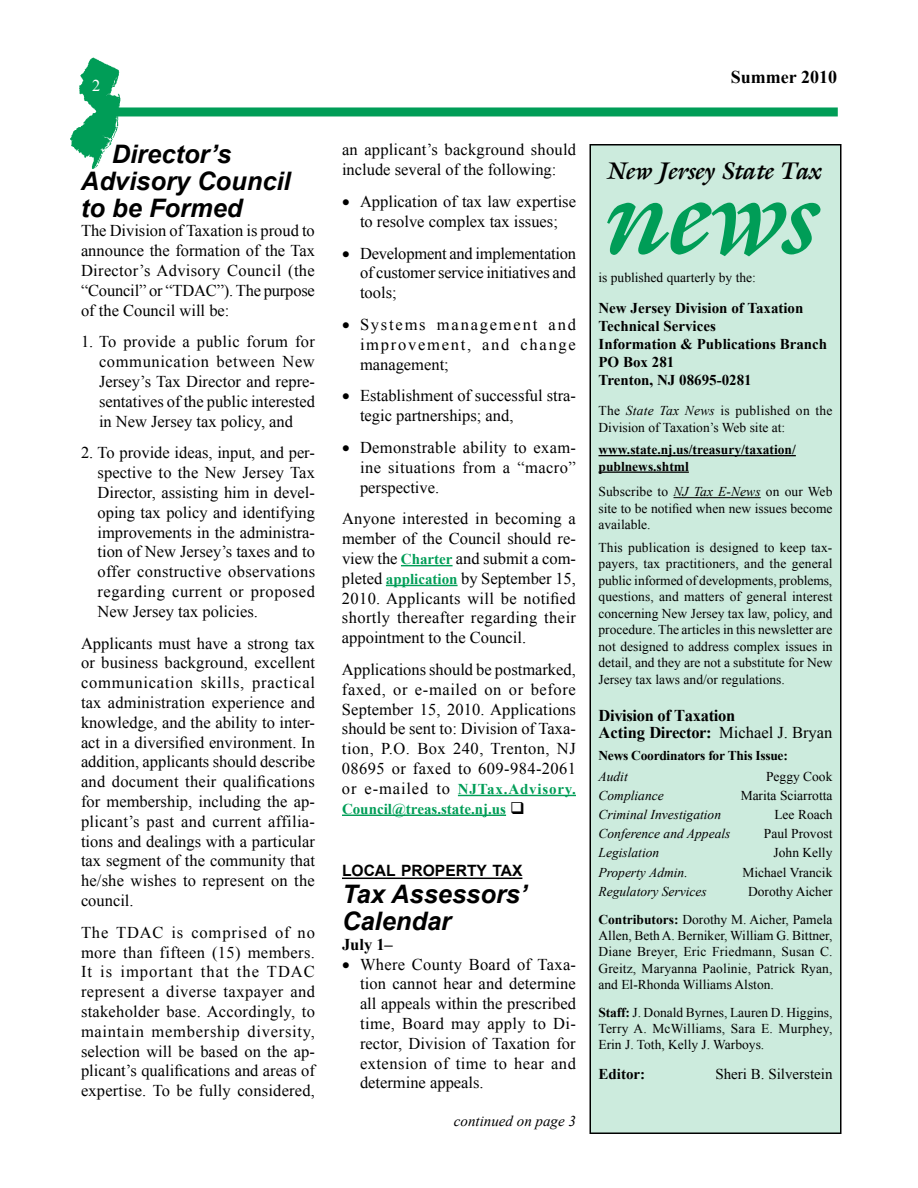
<style>
.page{position:relative;width:918px;height:1188px;background:#fff}
.page>*{position:absolute;margin:0;border:0;box-sizing:border-box;transform-origin:0 0}
.t1{font:108px "Joulliard Bold Italic SWFTE";color:#009d57}
.t2{font:italic 700 25.5px/27px "Arial";color:#000}
.t3{font:24px "Joulliard Bold Italic SWFTE";color:#000}
.t4{font:700 18px "Times New Roman";color:#000}
.t5{font:16.5px/19.8px "Times New Roman";color:#000;text-align:justify}
.t6{font:700 16.5px/16.5px "Times New Roman";letter-spacing:-.02em;color:#000}
.t7{font:16.5px "Times New Roman";color:#fff}
.t8{font:15.6px "Arial Bold MT SC800";color:#000}
.t9{font:700 15px/18px "Times New Roman";color:#000}
.t10{font:700 15px/19.8px "Times New Roman";color:#009d57}
.t11{font:15px "Times New Roman";color:#000}
.t12{font:italic 15px "Times New Roman";color:#000}
.t13{font:13.5px/16.5px "Times New Roman";color:#000;text-align:justify}
.t14{font:italic 13.5px "Times New Roman";color:#000}
.t15{font:700 13.5px/16.5px "Times New Roman";color:#000}
.t16{font:700 13.5px "Times New Roman";letter-spacing:-.02em;color:#000}
.s1{font-weight:700;font-size:15px;color:#009d57}
.s2{font-weight:400;font-size:16.5px;color:#000}
.s3{color:#000}
.s4{font-style:italic}
.s5{font-weight:400}
.s6{font-weight:700}
</style>
<div class="page">
<img style="left:70px;top:57px;width:57px;height:112px">
<div style="left:113px;top:107px;width:725px;height:9px;background:#009d57"></div>
<div style="left:590px;top:145px;width:251px;height:988px;background:#ccebdd"></div>
<hr style="left:598px;top:455px;width:198px;height:1px;background:#000">
<hr style="left:598px;top:472px;width:91px;height:1px;background:#000">
<hr style="left:674px;top:497px;width:87px;height:1px;background:#000">
<div style="left:590px;top:144px;width:252px;height:990px;border:2px solid #000"></div>
<hr style="left:401px;top:565px;width:52px;height:1px;background:#009d57">
<hr style="left:386px;top:585px;width:72px;height:1px;background:#009d57">
<hr style="left:458px;top:795px;width:118px;height:1px;background:#009d57">
<hr style="left:342px;top:815px;width:164px;height:1px;background:#009d57">
<hr style="left:342px;top:878px;width:180px;height:1px;background:#000">
<p class="t7" style="left:92px;top:75px;width:10px">2</p>
<h2 class="t2" style="left:81px;top:141px;width:211px;text-indent:31px">Director’s<br>Advisory Council to be Formed</h2>
<p class="t5" style="left:81px;top:221px;width:235px">The Division of Taxation is proud to announce the formation of the Tax Director’s Advisory Council (the “Council” or “TDAC”). The purpose of the Council will be:</p>
<p class="t5" style="left:99px;top:332px;width:218px;text-indent:-18px">1. To provide a public forum for communication between New Jersey’s Tax Director and repre&shy;sentatives of the public interested in New Jersey tax policy, and</p>
<p class="t5" style="left:98px;top:443px;width:219px;text-indent:-16px">2. To provide ideas, input, and per&shy;spective to the New Jersey Tax Director, assisting him in devel&shy;oping tax policy and identifying improvements in the administra&shy;tion of New Jersey’s taxes and to offer constructive observations regarding current or proposed New Jersey tax policies.</p>
<p class="t5" style="left:81px;top:633px;width:236px">Applicants must have a strong tax or business background, excellent communication skills, practical tax administration experience and knowledge, and the ability to inter&shy;act in a diversified environment. In addition, applicants should describe and document their qualifications for membership, including the ap&shy;plicant’s past and current affilia&shy;tions and dealings with a particular tax segment of the community that he/she wishes to represent on the council.</p>
<p class="t5" style="left:81px;top:922px;width:236px">The TDAC is comprised of no more than fifteen (15) members.<br>It is important that the TDAC represent a diverse taxpayer and stakeholder base. Accordingly, to maintain membership diversity, selection will be based on the ap&shy;plicant’s qualifications and areas of expertise. To be fully considered,</p>
<p class="t4" style="left:731px;top:64px;width:108px">Summer 2010</p>
<p class="t5" style="left:342px;top:140px;width:236px">an applicant’s background should include several of the following:</p>
<p class="t5" style="left:342px;top:191px;width:236px;text-align:center">• Application of tax law expertise to resolve complex tax issues;</p>
<p class="t5" style="left:360px;top:243px;width:218px;text-indent:-18px">• Development and implementation of customer service initiatives and tools;</p>
<p class="t5" style="left:360px;top:314px;width:217px;text-indent:-18px">• Systems management and improvement, and change management;</p>
<p class="t5" style="left:360px;top:386px;width:218px;text-indent:-18px">• Establishment of successful stra&shy;tegic partnerships; and,</p>
<p class="t5" style="left:360px;top:437px;width:218px;text-indent:-18px">• Demonstrable ability to exam&shy;ine situations from a “macro” perspective.</p>
<p class="t5" style="left:342px;top:509px;width:236px">Anyone interested in becoming a member of the Council should re&shy;view the <span class="s1">Charter</span> and submit a com&shy;pleted <span class="s1">application</span> by September 15, 2010. Applicants will be notified shortly thereafter regarding their appointment to the Council.</p>
<p class="t5" style="left:342px;top:659px;width:236px">Applications should be postmarked, faxed, or e-mailed on or before September 15, 2010. Applications should be sent to: Division of Taxa&shy;tion, P.O. Box 240, Trenton, NJ 08695 or faxed to 609-984-2061</p>
<p class="t10" style="left:342px;top:779px;width:236px"><span class="s2">or e-mailed to</span> NJTax.Advisory.<br>Council@treas.state.nj.us <span class="s3">❑</span></p>
<p class="t8" style="left:342px;top:860px;width:182px">LOCAL PROPERTY TAX</p>
<h2 class="t2" style="left:342px;top:882px;width:187px">Tax Assessors’<br>Calendar</h2>
<p class="t6" style="left:342px;top:936px;width:52px">July 1–</p>
<p class="t5" style="left:360px;top:954px;width:218px;text-indent:-18px">• Where County Board of Taxa&shy;tion cannot hear and determine all appeals within the prescribed time, Board may apply to Di&shy;rector, Division of Taxation for extension of time to hear and determine appeals.</p>
<p class="t12" style="left:454px;top:1111px;width:124px">continued on page 3</p>
<h3 class="t3" style="left:609px;top:154px;width:215px">New Jersey State Tax</h3>
<h1 class="t1" style="left:609px;top:146px;width:214px">news</h1>
<p class="t13" style="left:598px;top:269px;width:159px">is published quarterly by the:</p>
<p class="t9" style="left:598px;top:299px;width:230px">New Jersey Division of Taxation<br>Technical Services<br>Information &amp; Publications Branch<br>PO Box 281<br>Trenton, NJ 08695-0281</p>
<p class="t13" style="left:598px;top:402px;width:236px">The <span class="s4">State Tax News</span> is published on the<br>Division of Taxation’s Web site at:</p>
<p class="t15" style="left:598px;top:441px;width:199px">www.state.nj.us/treasury/taxation/ publnews.shtml</p>
<p class="t13" style="left:598px;top:483px;width:236px">Subscribe to <span class="s4">NJ Tax E-News</span> on our Web site to be notified when new issues become available.</p>
<p class="t13" style="left:599px;top:539px;width:236px">This publication is designed to keep tax&shy;payers, tax practitioners, and the general public informed of developments, problems, questions, and matters of general interest concerning New Jersey tax law, policy, and procedure. The articles in this newsletter are not designed to address complex issues in detail, and they are not a substitute for New Jersey tax laws and/or regulations.</p>
<p class="t6" style="left:598px;top:707px;width:235px">Division of Taxation<br>Acting Director: <span class="s5">Michael J. Bryan</span></p>
<p class="t16" style="left:598px;top:746px;width:191px">News Coordinators for This Issue:</p>
<p class="t14" style="left:598px;top:767px;width:31px">Audit</p>
<p class="t13" style="left:766px;top:768px;width:68px">Peggy Cook</p>
<p class="t14" style="left:598px;top:786px;width:67px">Compliance</p>
<p class="t13" style="left:741px;top:787px;width:93px">Marita Sciarrotta</p>
<p class="t14" style="left:598px;top:805px;width:124px">Criminal Investigation</p>
<p class="t13" style="left:774px;top:806px;width:60px">Lee Roach</p>
<p class="t14" style="left:598px;top:824px;width:133px">Conference and Appeals</p>
<p class="t13" style="left:764px;top:825px;width:70px">Paul Provost</p>
<p class="t14" style="left:598px;top:844px;width:62px">Legislation</p>
<p class="t13" style="left:774px;top:844px;width:60px">John Kelly</p>
<p class="t14" style="left:598px;top:863px;width:91px">Property Admin.</p>
<p class="t13" style="left:742px;top:864px;width:92px">Michael Vrancik</p>
<p class="t14" style="left:598px;top:882px;width:110px">Regulatory Services</p>
<p class="t13" style="left:598px;top:877px;width:236px;line-height:28.2px;text-align:right">Dorothy Aicher<br><span class="s6">Contributors:</span> Dorothy M. Aicher, Pamela</p>
<p class="t13" style="left:598px;top:927px;width:236px">Allen, Beth A. Berniker, William G. Bittner, Diane Breyer, Eric Friedmann, Susan C.<br>Greitz, Maryanna Paolinie, Patrick Ryan, and El-Rhonda Williams Alston.</p>
<p class="t13" style="left:598px;top:1004px;width:236px"><span class="s6">Staff:</span> J. Donald Byrnes, Lauren D. Higgins, Terry A. McWilliams, Sara E. Murphey, Erin J. Toth, Kelly J. Warboys.</p>
<p class="t9" style="left:598px;top:1065px;width:48px">Editor:</p>
<p class="t11" style="left:715px;top:1064px;width:119px">Sheri B. Silverstein</p>
</div>
